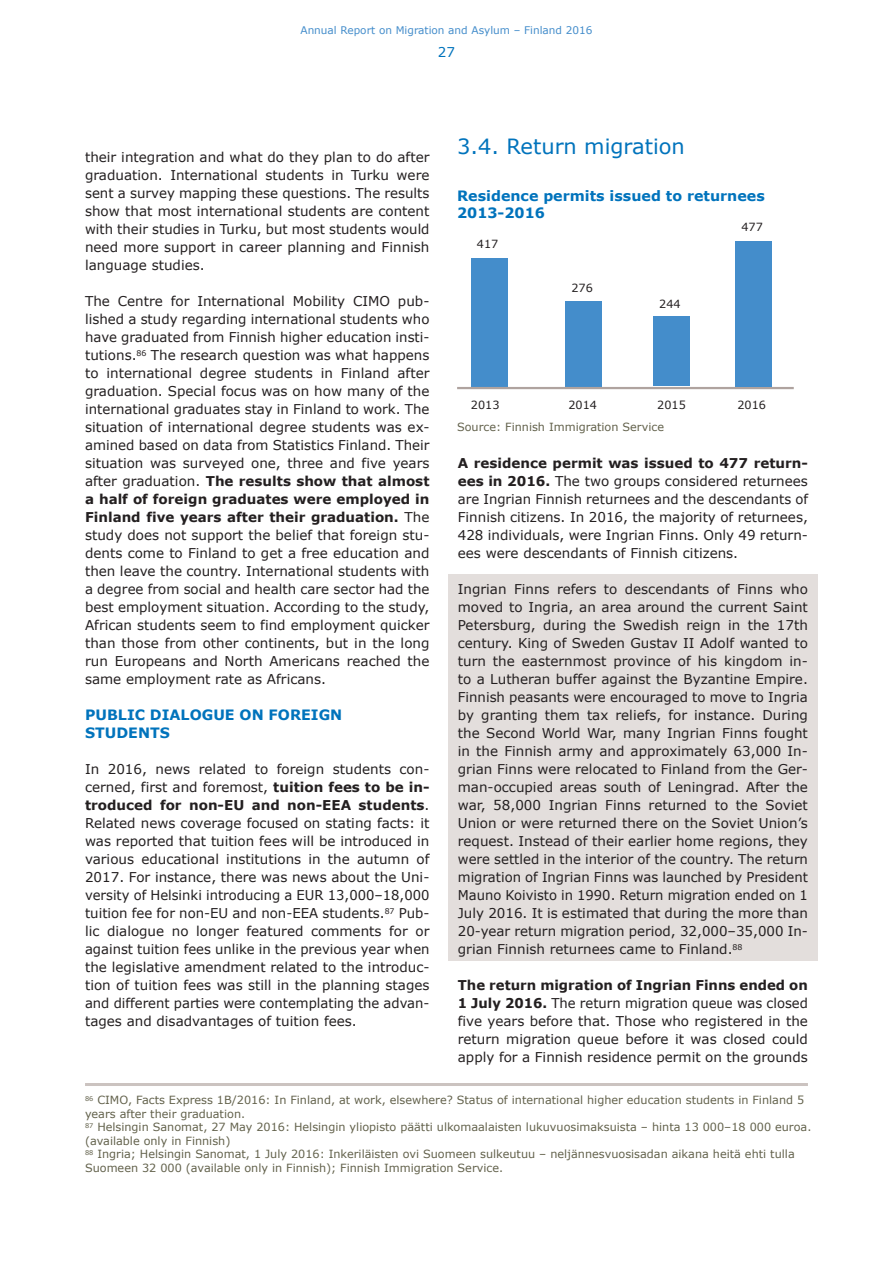
<style>
.page{position:relative;width:893px;height:1263px;background:#fff}
.page>*{position:absolute;margin:0;border:0;box-sizing:border-box;transform-origin:0 0}
.t1{font:21px "Verdana";color:#0073bc}
.t2{font:700 14.25px/16.5px "Verdana";color:#0073bc}
.t3{font:13.5px/18px "Verdana";color:#231f20;text-align:justify}
.t4{font:13.5px "Verdana";color:#0073bc}
.t5{font:11.25px/13.5px "Verdana";color:#63624c}
.t6{font:11.25px "Verdana";color:#231f20}
.t7{font:10.5px "Verdana";color:#448dcb}
.s1{font-weight:700}
</style>
<div class="page">
<hr style="left:85px;top:1083px;width:723px;height:3px;background:#cbc3c0">
<div style="left:448px;top:574px;width:370px;height:387px;background:#e3dedc"></div>
<div style="left:471px;top:258px;width:37px;height:128px;background:#448dcb"></div>
<div style="left:565px;top:301px;width:37px;height:85px;background:#448dcb"></div>
<hr style="left:457px;top:387px;width:337px;height:2px;background:#afa39f">
<div style="left:653px;top:317px;width:37px;height:69px;background:#448dcb"></div>
<div style="left:735px;top:241px;width:37px;height:146px;background:#448dcb"></div>
<p class="t7" style="left:300px;top:23px;width:294px">Annual Report on Migration and Asylum – Finland 2016</p>
<p class="t4" style="left:438px;top:43px;width:19px">27</p>
<p class="t3" style="left:85px;top:148px;width:346px">their integration and what do they plan to do after graduation. International students in Turku were sent a survey mapping these questions. The results show that most international students are content with their studies in Turku, but most students would need more support in career planning and Finnish language studies.</p>
<p class="t3" style="left:85px;top:292px;width:346px">The Centre for International Mobility CIMO pub&shy;lished a study regarding international students who have graduated from Finnish higher education insti&shy;tutions.<sup>86</sup> The research question was what happens to international degree students in Finland after graduation. Special focus was on how many of the international graduates stay in Finland to work. The situation of international degree students was ex&shy;amined based on data from Statistics Finland. Their situation was surveyed one, three and five years after graduation. <span class="s1">The results show that almost a half of foreign graduates were employed in Finland five years after their graduation.</span> The study does not support the belief that foreign stu&shy;dents come to Finland to get a free education and then leave the country. International students with a degree from social and health care sector had the best employment situation. According to the study, African students seem to find employment quicker than those from other continents, but in the long run Europeans and North Americans reached the same employment rate as Africans.</p>
<p class="t2" style="left:85px;top:706px;width:259px;line-height:18px">PUBLIC DIALOGUE ON FOREIGN<br>STUDENTS</p>
<p class="t3" style="left:85px;top:760px;width:346px">In 2016, news related to foreign students con&shy;cerned, first and foremost, <span class="s1">tuition fees to be in&shy;troduced for non-EU and non-EEA students</span>.<br>Related news coverage focused on stating facts: it was reported that tuition fees will be introduced in various educational institutions in the autumn of 2017. For instance, there was news about the Uni&shy;versity of Helsinki introducing a EUR 13,000–18,000 tuition fee for non-EU and non-EEA students.<sup>87</sup> Pub&shy;lic dialogue no longer featured comments for or against tuition fees unlike in the previous year when the legislative amendment related to the introduc&shy;tion of tuition fees was still in the planning stages and different parties were contemplating the advan&shy;tages and disadvantages of tuition fees.</p>
<h1 class="t1" style="left:457px;top:132px;width:229px">3.4. Return migration</h1>
<p class="t2" style="left:457px;top:188px;width:309px">Residence permits issued to returnees<br>2013-2016</p>
<p class="t6" style="left:477px;top:236px;width:23px">417</p>
<p class="t6" style="left:571px;top:280px;width:23px">276</p>
<p class="t6" style="left:471px;top:397px;width:30px">2013</p>
<p class="t6" style="left:568px;top:397px;width:30px">2014</p>
<p class="t6" style="left:659px;top:296px;width:23px">244</p>
<p class="t6" style="left:657px;top:397px;width:30px">2015</p>
<p class="t5" style="left:457px;top:420px;width:208px">Source: Finnish Immigration Service</p>
<p class="t6" style="left:741px;top:219px;width:23px">477</p>
<p class="t6" style="left:737px;top:397px;width:30px">2016</p>
<p class="t3" style="left:458px;top:454px;width:352px"><span class="s1">A residence permit was issued to 477 return&shy;ees in 2016.</span> The two groups considered returnees are Ingrian Finnish returnees and the descendants of Finnish citizens. In 2016, the majority of returnees, 428 individuals, were Ingrian Finns. Only 49 return&shy;ees were descendants of Finnish citizens.</p>
<p class="t3" style="left:458px;top:580px;width:352px">Ingrian Finns refers to descendants of Finns who moved to Ingria, an area around the current Saint Petersburg, during the Swedish reign in the 17th century. King of Sweden Gustav II Adolf wanted to turn the easternmost province of his kingdom in&shy;to a Lutheran buffer against the Byzantine Empire.<br>Finnish peasants were encouraged to move to Ingria by granting them tax reliefs, for instance. During the Second World War, many Ingrian Finns fought in the Finnish army and approximately 63,000 In&shy;grian Finns were relocated to Finland from the Ger&shy;man-occupied areas south of Leningrad. After the war, 58,000 Ingrian Finns returned to the Soviet Union or were returned there on the Soviet Union’s request. Instead of their earlier home regions, they were settled in the interior of the country. The return migration of Ingrian Finns was launched by President Mauno Koivisto in 1990. Return migration ended on 1<br>July 2016. It is estimated that during the more than 20-year return migration period, 32,000–35,000 In&shy;grian Finnish returnees came to Finland.<sup>88</sup></p>
<p class="t3" style="left:458px;top:976px;width:352px"><span class="s1">The return migration of Ingrian Finns ended on 1 July 2016.</span> The return migration queue was closed five years before that. Those who registered in the return migration queue before it was closed could apply for a Finnish residence permit on the grounds</p>
<p class="t5" style="left:85px;top:1093px;width:728px"><sup>86</sup> CIMO, Facts Express 1B/2016: In Finland, at work, elsewhere? Status of international higher education students in Finland 5 years after their graduation.<br><sup>87</sup> Helsingin Sanomat, 27 May 2016: Helsingin yliopisto päätti ulkomaalaisten lukuvuosimaksuista – hinta 13 000–18 000 euroa. (available only in Finnish)<br><sup>88</sup> Ingria; Helsingin Sanomat, 1 July 2016: Inkeriläisten ovi Suomeen sulkeutuu – neljännesvuosisadan aikana heitä ehti tulla Suomeen 32 000 (available only in Finnish); Finnish Immigration Service.</p>
</div>
